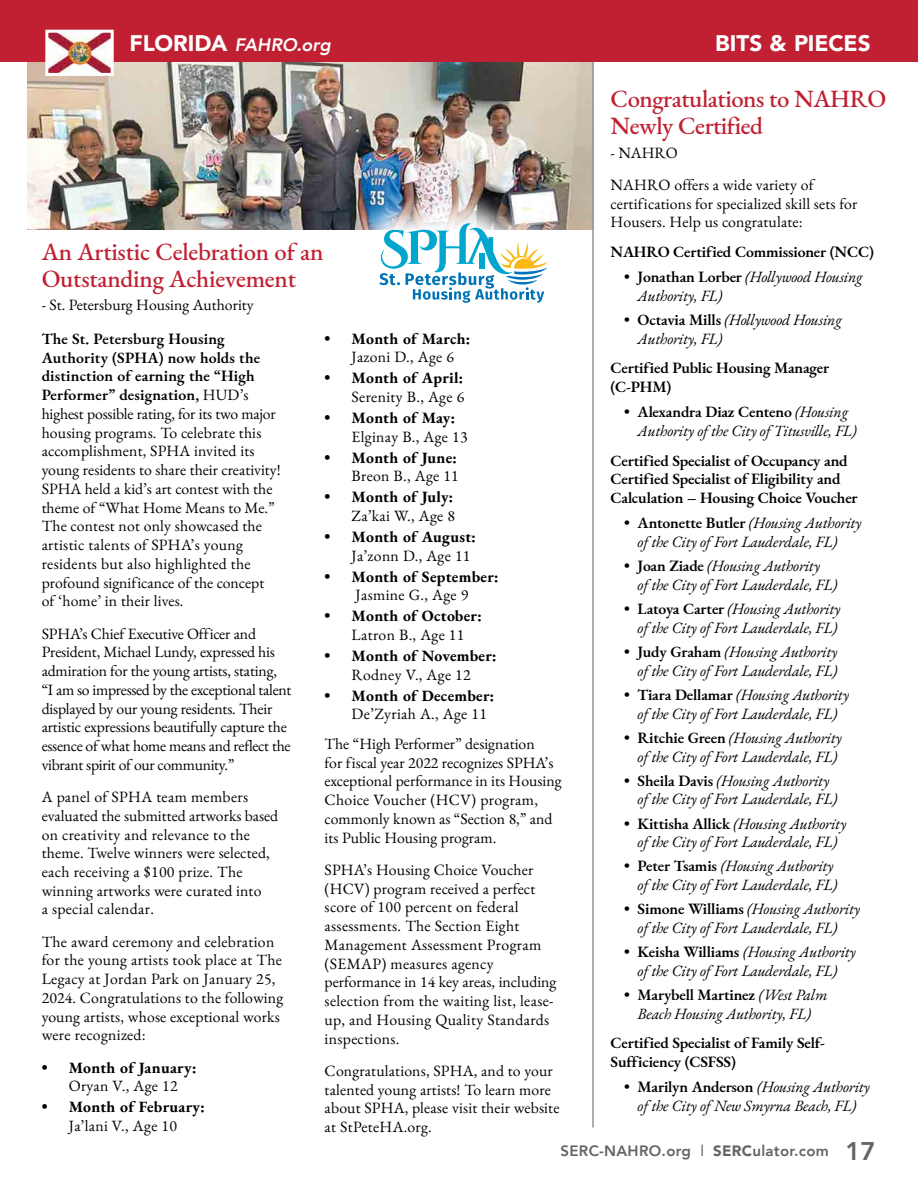
<style>
.page{position:relative;width:918px;height:1188px;background:#fff}
.page>*{position:absolute;margin:0;border:0;box-sizing:border-box;transform-origin:0 0}
.t1{font:500 24.75px/27px "EB Garamond";letter-spacing:-.01em;color:#c02032}
.t2{font:900 22.5px "Avenir";letter-spacing:-.005em;color:#fff}
.t3{font:italic 800 18px "Avenir";color:#fff}
.t4{font:15.75px/18.8px "EB Garamond";letter-spacing:.01em;color:#000}
.t5{font:italic 15.75px/18.8px "EB Garamond";letter-spacing:-.01em;color:#000;text-align:center}
.t6{font:15.75px/18.8px "EB Garamond";letter-spacing:-.01em;color:#000}
.t7{font:600 15.75px/18.8px "EB Garamond";letter-spacing:-.01em;color:#000}
.t8{font:700 15.75px "EB Garamond";letter-spacing:.02em;color:#000}
.t9{font:800 15px "Avenir";letter-spacing:.02em;color:#636466}
.s1{font-weight:900;font-style:normal;font-size:22.5px}
.s2{font-weight:600}
.s3{font-weight:600;font-style:normal}
.s4{font-weight:400}
.s5{font-weight:900}
.s6{font-size:25.5px}
</style>
<div class="page">
<img style="left:27px;top:62px;width:565px;height:167px">
<hr style="left:592px;top:24px;width:2px;height:1104px;background:#939598">
<div style="left:0;top:0;width:918px;height:62px;background:#c02032"></div>
<img style="left:49px;top:34px;width:61px;height:38px">
<div style="left:45px;top:30px;width:69px;height:46px;border:3px solid #fff"></div>
<img style="left:341px;top:185px;width:244px;height:45px">
<svg style="left:379px;top:223px;width:169px;height:80px"></svg>
<p class="t3" style="left:130px;top:34px;width:203px"><span class="s1">FLORIDA</span> FAHRO.org</p>
<h2 class="t2" style="left:715px;top:24px;width:157px">BITS &amp; PIECES</h2>
<h1 class="t1" style="left:42px;top:238px;width:283px">An Artistic Celebration of an<br>Outstanding Achievement</h1>
<p class="t4" style="left:42px;top:295px;width:214px">- St. Petersburg Housing Authority</p>
<p class="t4" style="left:42px;top:329px;width:241px"><span class="s2">The St. Petersburg Housing Authority (SPHA) now holds the distinction of earning the “High Performer” designation,</span> HUD’s highest possible rating, for its two major housing programs. To celebrate this accomplishment, SPHA invited its young residents to share their creativity!<br>SPHA held a kid’s art contest with the theme of “What Home Means to Me.” The contest not only showcased the artistic talents of SPHA’s young residents but also highlighted the profound significance of the concept of ‘home’ in their lives.</p>
<p class="t6" style="left:42px;top:624px;width:251px">SPHA’s Chief Executive Officer and President, Michael Lundy, expressed his admiration for the young artists, stating, “I am so impressed by the exceptional talent displayed by our young residents. Their artistic expressions beautifully capture the essence of what home means and reflect the vibrant spirit of our community.”</p>
<p class="t4" style="left:42px;top:787px;width:238px">A panel of SPHA team members evaluated the submitted artworks based on creativity and relevance to the theme. Twelve winners were selected, each receiving a $100 prize. The winning artworks were curated into<br>a special calendar.</p>
<p class="t4" style="left:42px;top:932px;width:243px">The award ceremony and celebration for the young artists took place at The Legacy at Jordan Park on January 25, 2024. Congratulations to the following young artists, whose exceptional works were recognized:</p>
<p class="t8" style="left:42px;top:1057px;width:156px">• Month of January:</p>
<p class="t4" style="left:69px;top:1077px;width:110px">Oryan V., Age 12</p>
<p class="t8" style="left:42px;top:1097px;width:165px">• Month of February:</p>
<p class="t4" style="left:69px;top:1117px;width:110px">Ja’lani V., Age 10</p>
<p class="t8" style="left:325px;top:328px;width:147px">• Month of March:</p>
<p class="t4" style="left:352px;top:348px;width:104px">Jazoni D., Age 6</p>
<p class="t8" style="left:325px;top:368px;width:140px">• Month of April:</p>
<p class="t4" style="left:352px;top:388px;width:114px">Serenity B., Age 6</p>
<p class="t8" style="left:325px;top:408px;width:132px">• Month of May:</p>
<p class="t4" style="left:352px;top:427px;width:117px">Elginay B., Age 13</p>
<p class="t8" style="left:325px;top:447px;width:134px">• Month of June:</p>
<p class="t4" style="left:352px;top:467px;width:109px">Breon B., Age 11</p>
<p class="t8" style="left:325px;top:487px;width:130px">• Month of July:</p>
<p class="t4" style="left:352px;top:507px;width:105px">Za’kai W., Age 8</p>
<p class="t8" style="left:325px;top:526px;width:153px">• Month of August:</p>
<p class="t4" style="left:352px;top:546px;width:120px">Ja’zonn D., Age 11</p>
<p class="t8" style="left:325px;top:566px;width:176px">• Month of September:</p>
<p class="t4" style="left:355px;top:586px;width:114px">Jasmine G., Age 9</p>
<p class="t8" style="left:325px;top:606px;width:159px">• Month of October:</p>
<p class="t4" style="left:352px;top:625px;width:114px">Latron B., Age 11</p>
<p class="t8" style="left:325px;top:645px;width:174px">• Month of November:</p>
<p class="t4" style="left:352px;top:665px;width:121px">Rodney V., Age 12</p>
<p class="t8" style="left:325px;top:685px;width:171px">• Month of December:</p>
<p class="t4" style="left:325px;top:699px;width:212px;line-height:29.5px;text-indent:27px">De’Zyriah A., Age 11<br>The “High Performer” designation</p>
<p class="t4" style="left:325px;top:753px;width:238px">for fiscal year 2022 recognizes SPHA’s exceptional performance in its Housing Choice Voucher (HCV) program, commonly known as “Section 8,” and its Public Housing program.</p>
<p class="t4" style="left:325px;top:860px;width:233px">SPHA’s Housing Choice Voucher (HCV) program received a perfect score of 100 percent on federal assessments. The Section Eight<br>Management Assessment Program (SEMAP) measures agency performance in 14 key areas, including selection from the waiting list, lease&shy;up, and Housing Quality Standards inspections.</p>
<p class="t4" style="left:325px;top:1061px;width:236px">Congratulations, SPHA, and to your talented young artists! To learn more about SPHA, please visit their website at StPeteHA.org.</p>
<h1 class="t1" style="left:611px;top:85px;width:277px">Congratulations to NAHRO<br>Newly Certified</h1>
<p class="t4" style="left:611px;top:137px;width:205px;line-height:31.5px">- NAHRO<br>NAHRO offers a wide variety of</p>
<p class="t4" style="left:611px;top:194px;width:248px">certifications for specialized skill sets for<br>Housers. Help us congratulate:</p>
<p class="t7" style="left:611px;top:242px;width:265px">NAHRO Certified Commissioner (NCC)</p>
<p class="t5" style="left:638px;top:268px;width:227px;text-align:left;text-indent:-13px"><span class="s3">• Jonathan Lorber</span> (Hollywood Housing<br>Authority, FL)</p>
<p class="t5" style="left:638px;top:311px;width:206px;text-align:left;text-indent:-13px"><span class="s3">• Octavia Mills</span> (Hollywood Housing<br>Authority, FL)</p>
<p class="t7" style="left:611px;top:359px;width:220px">Certified Public Housing Manager (C-PHM)</p>
<p class="t5" style="left:638px;top:403px;width:221px;text-align:left;text-indent:-13px"><span class="s3">• Alexandra Diaz Centeno</span> (Housing<br>Authority of the City of Titusville, FL)</p>
<p class="t7" style="left:611px;top:451px;width:249px">Certified Specialist of Occupancy and<br>Certified Specialist of Eligibility and<br>Calculation – Housing Choice Voucher</p>
<p class="t5" style="left:638px;top:514px;width:226px;text-align:left;text-indent:-13px"><span class="s3">• Antonette Butler</span> (Housing Authority of the City of Fort Lauderdale, FL)</p>
<p class="t5" style="left:638px;top:557px;width:201px;text-align:left;text-indent:-13px"><span class="s3">• Joan Ziade</span> (Housing Authority<br>of the City of Fort Lauderdale, FL)</p>
<p class="t5" style="left:624px;top:600px;width:218px;text-align:right"><span class="s3">• Latoya Carter</span> (Housing Authority of the City of Fort Lauderdale, FL)</p>
<p class="t5" style="left:624px;top:643px;width:215px;text-align:right"><span class="s3">• Judy Graham</span> (Housing Authority of the City of Fort Lauderdale, FL)</p>
<p class="t5" style="left:624px;top:685px;width:226px"><span class="s3">• Tiara Dellamar</span> (Housing Authority of the City of Fort Lauderdale, FL)</p>
<p class="t5" style="left:624px;top:728px;width:219px"><span class="s3">• Ritchie Green</span> (Housing Authority of the City of Fort Lauderdale, FL)</p>
<p class="t5" style="left:638px;top:771px;width:201px;text-align:left;text-indent:-13px"><span class="s3">• Sheila Davis</span> (Housing Authority of the City of Fort Lauderdale, FL)</p>
<p class="t5" style="left:624px;top:814px;width:224px"><span class="s3">• Kittisha Allick</span> (Housing Authority of the City of Fort Lauderdale, FL)</p>
<p class="t5" style="left:624px;top:857px;width:215px;text-align:right"><span class="s3">• Peter Tsamis</span> (Housing Authority of the City of Fort Lauderdale, FL)</p>
<p class="t5" style="left:624px;top:900px;width:238px"><span class="s3">• Simone Williams</span> (Housing Authority of the City of Fort Lauderdale, FL)</p>
<p class="t5" style="left:624px;top:943px;width:233px"><span class="s3">• Keisha Williams</span> (Housing Authority of the City of Fort Lauderdale, FL)</p>
<p class="t5" style="left:624px;top:986px;width:205px"><span class="s3">• Marybell Martinez</span> (West Palm<br>Beach Housing Authority, FL)</p>
<p class="t7" style="left:611px;top:1034px;width:216px">Certified Specialist of Family Self-<br>Sufficiency (CSFSS)</p>
<p class="t5" style="left:624px;top:1078px;width:247px"><span class="s3">• Marilyn Anderson</span> (Housing Authority of the City of New Smyrna Beach, FL)</p>
<p class="t9" style="left:561px;top:1139px;width:317px">SERC-NAHRO.org <span class="s4">l</span> <span class="s5">SERC</span>ulator.com <span class="s6">17</span></p>
</div>
